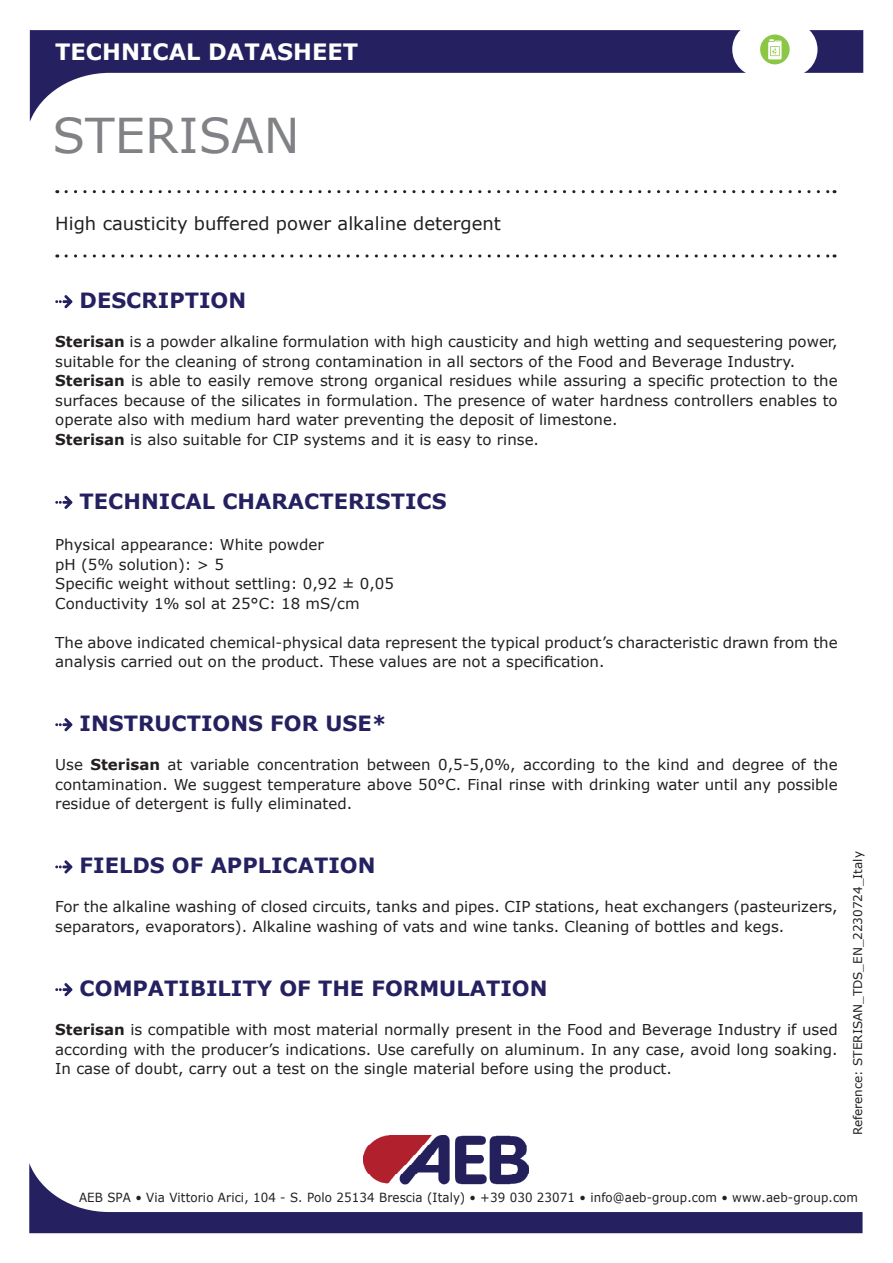
<style>
.page{position:relative;width:893px;height:1263px;background:#fff}
.page>*{position:absolute;margin:0;border:0;box-sizing:border-box;transform-origin:0 0}
.t1{font:48px "Verdana";color:#808285}
.t2{font:700 22.5px "Verdana";color:#fff}
.t3{font:700 21px "Verdana";color:#252161}
.t4{font:18px "Verdana";color:#231f20}
.t5{font:15px/19.5px "Verdana";color:#231f20}
.t6{font:12.6px "Verdana";letter-spacing:.01em;color:#231f20;scale:.94 1}
.t7{font:12px "Verdana";color:#231f20}
.s1{font-weight:700}
</style>
<div class="page">
<svg style="left:66px;top:190px;width:769px;height:3px"></svg>
<svg style="left:66px;top:254px;width:769px;height:4px"></svg>
<svg style="left:30px;top:30px;width:833px;height:91px"></svg>
<div style="left:732px;top:22px;width:85px;height:55px;background:#fff;border-radius:27px"></div>
<div style="left:760px;top:35px;width:30px;height:29px;background:#8bc644;border-radius:50%"></div>
<svg style="left:768px;top:39px;width:14px;height:20px"></svg>
<img style="left:364px;top:1135px;width:163px;height:28px">
<svg style="left:29px;top:1163px;width:833px;height:70px"></svg>
<svg style="left:55px;top:295px;width:17px;height:13px"></svg>
<svg style="left:55px;top:496px;width:17px;height:13px"></svg>
<svg style="left:55px;top:718px;width:17px;height:13px"></svg>
<svg style="left:55px;top:860px;width:17px;height:13px"></svg>
<svg style="left:55px;top:983px;width:17px;height:13px"></svg>
<h2 class="t2" style="left:55px;top:36px;width:304px">TECHNICAL DATASHEET</h2>
<h1 class="t1" style="left:52px;top:103px;width:249px">STERISAN</h1>
<p class="t4" style="left:55px;top:211px;width:447px">High causticity buffered power alkaline detergent</p>
<h3 class="t3" style="left:80px;top:286px;width:168px">DESCRIPTION</h3>
<p class="t5" style="left:55px;top:332px;width:784px"><span class="s1">Sterisan</span> is a powder alkaline formulation with high causticity and high wetting and sequestering power, suitable for the cleaning of strong contamination in all sectors of the Food and Beverage Industry.<br><span class="s1">Sterisan</span> is able to easily remove strong organical residues while assuring a specific protection to the surfaces because of the silicates in formulation. The presence of water hardness controllers enables to operate also with medium hard water preventing the deposit of limestone.<br><span class="s1">Sterisan</span> is also suitable for CIP systems and it is easy to rinse.</p>
<h3 class="t3" style="left:80px;top:486px;width:369px">TECHNICAL CHARACTERISTICS</h3>
<p class="t5" style="left:55px;top:535px;width:340px">Physical appearance: White powder<br>pH (5% solution): &gt; 5<br>Specific weight without settling: 0,92 ± 0,05<br>Conductivity 1% sol at 25°C: 18 mS/cm</p>
<p class="t5" style="left:55px;top:632px;width:784px">The above indicated chemical-physical data represent the typical product’s characteristic drawn from the analysis carried out on the product. These values are not a specification.</p>
<h3 class="t3" style="left:80px;top:709px;width:308px">INSTRUCTIONS FOR USE*</h3>
<p class="t5" style="left:55px;top:755px;width:784px;text-align:justify">Use <span class="s1">Sterisan</span> at variable concentration between 0,5-5,0%, according to the kind and degree of the contamination. We suggest temperature above 50°C. Final rinse with drinking water until any possible residue of detergent is fully eliminated.</p>
<h3 class="t3" style="left:80px;top:851px;width:297px">FIELDS OF APPLICATION</h3>
<p class="t5" style="left:55px;top:897px;width:784px">For the alkaline washing of closed circuits, tanks and pipes. CIP stations, heat exchangers (pasteurizers, separators, evaporators). Alkaline washing of vats and wine tanks. Cleaning of bottles and kegs.</p>
<h3 class="t3" style="left:80px;top:974px;width:469px">COMPATIBILITY OF THE FORMULATION</h3>
<p class="t5" style="left:55px;top:1020px;width:784px;text-align:justify"><span class="s1">Sterisan</span> is compatible with most material normally present in the Food and Beverage Industry if used according with the producer’s indications. Use carefully on aluminum. In any case, avoid long soaking.<br>In case of doubt, carry out a test on the single material before using the product.</p>
<p class="t7" style="left:850px;top:1135px;width:286px;rotate:-90deg">Reference: STERISAN_TDS_EN_2230724_Italy</p>
<p class="t6" style="left:79px;top:1189px;width:830px">AEB SPA • Via Vittorio Arici, 104 - S. Polo 25134 Brescia (Italy) • +39 030 23071 • info@aeb-group.com • www.aeb-group.com</p>
</div>
